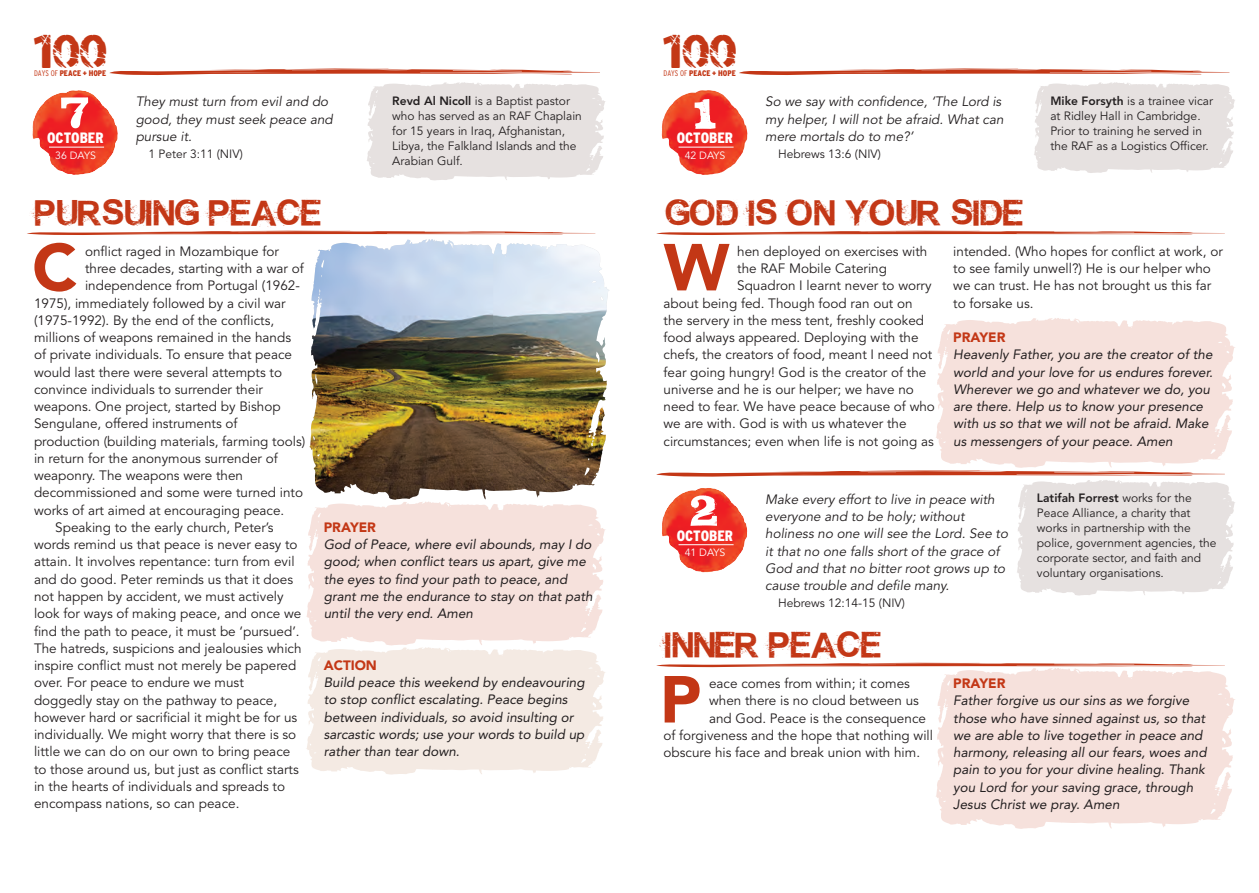
<style>
.page{position:relative;width:1259px;height:893px;background:#fff}
.page>*{position:absolute;margin:0;border:0;box-sizing:border-box;transform-origin:0 0}
.t1{font:900 65.7px "Avenir";color:#c33716}
.t2{font:52.65px "STEAK";color:#fff}
.t3{font:700 46.35px "Neo Trash";letter-spacing:-.01em;color:#c33716}
.t4{font:36px "Shrapnel";letter-spacing:.025em;color:#c33716}
.t5{font:900 condensed 15px "Interstate";color:#fff}
.t6{font:13.5px/17.2px "Avenir";color:#231f20}
.t7{font:italic 13.5px/17.2px "Avenir";color:#231f20}
.t8{font:italic 13.5px/17.2px "Avenir";color:#231f20}
.t9{font:900 13.5px "Avenir";color:#c33716}
.t10{font:12px/15px "Avenir";color:#231f20}
.t11{font:10.5px "Avenir";color:#fff}
.t12{font:900 condensed 8.1px "Interstate";color:#c33716}
.s1{font-weight:300}
.s2{font-weight:800}
</style>
<div class="page">
<svg style="left:306px;top:501px;width:300px;height:274px;background:#f6e8e3"></svg>
<svg style="left:367px;top:82px;width:238px;height:98px;background:#e8e3e2"></svg>
<img style="left:32px;top:90px;width:86px;height:85px">
<hr style="left:49px;top:147px;width:55px;height:1px;background:#fff">
<svg style="left:109px;top:69px;width:491px;height:6px"></svg>
<svg style="left:27px;top:231px;width:568px;height:4px;background:#dd8f7d"></svg>
<img style="left:309px;top:239px;width:297px;height:261px">
<img style="left:432px;top:239px;width:177px;height:192px">
<svg style="left:936px;top:318px;width:299px;height:150px;background:#f6e3df"></svg>
<svg style="left:1034px;top:82px;width:201px;height:91px;background:#e8e3e3"></svg>
<img style="left:661px;top:90px;width:86px;height:85px">
<hr style="left:678px;top:147px;width:55px;height:1px;background:#fff">
<svg style="left:739px;top:68px;width:490px;height:7px"></svg>
<svg style="left:656px;top:231px;width:568px;height:4px;background:#dd8f7d"></svg>
<svg style="left:936px;top:668px;width:299px;height:161px;background:#f6e3df"></svg>
<svg style="left:656px;top:470px;width:579px;height:126px"></svg>
<img style="left:661px;top:488px;width:86px;height:85px">
<hr style="left:678px;top:544px;width:55px;height:1px;background:#fff">
<svg style="left:656px;top:663px;width:568px;height:4px;background:#dd8e7c"></svg>
<h3 class="t3" style="left:34px;top:25px;width:75px">100</h3>
<p class="t12" style="left:34px;top:68px;width:74px"><span class="s1">DAYS OF</span> PEACE + HOPE</p>
<h2 class="t2" style="left:61px;top:69px;width:29px">7</h2>
<p class="t5" style="left:47px;top:129px;width:58px">OCTOBER</p>
<p class="t11" style="left:55px;top:149px;width:42px">36 DAYS</p>
<p class="t8" style="left:136px;top:93px;width:199px">They must turn from evil and do good, they must seek peace and pursue it.</p>
<p class="t10" style="left:148px;top:147px;width:96px">1 Peter 3:11 (NIV)</p>
<h3 class="t4" style="left:35px;top:192px;width:286px">PURSUING PEACE</h3>
<p class="t10" style="left:392px;top:93px;width:191px"><span class="s2">Revd Al Nicoll</span> is a Baptist pastor who has served as an RAF Chaplain for 15 years in Iraq, Afghanistan,<br>Libya, the Falkland Islands and the<br>Arabian Gulf.</p>
<h1 class="t1" style="left:32px;top:211px;width:46px">C</h1>
<p class="t6" style="left:85px;top:243px;width:195px">onflict raged in Mozambique for</p>
<p class="t6" style="left:85px;top:260px;width:220px">three decades, starting with a war of</p>
<p class="t6" style="left:85px;top:277px;width:216px">independence from Portugal (1962-</p>
<p class="t6" style="left:34px;top:295px;width:253px">1975), immediately followed by a civil war</p>
<p class="t6" style="left:34px;top:312px;width:242px">(1975-1992). By the end of the conflicts,</p>
<p class="t6" style="left:34px;top:329px;width:259px">millions of weapons remained in the hands</p>
<p class="t6" style="left:34px;top:346px;width:259px">of private individuals. To ensure that peace</p>
<p class="t6" style="left:34px;top:364px;width:249px">would last there were several attempts to</p>
<p class="t6" style="left:34px;top:381px;width:230px">convince individuals to surrender their</p>
<p class="t6" style="left:34px;top:398px;width:248px">weapons. One project, started by Bishop</p>
<p class="t6" style="left:34px;top:415px;width:205px">Sengulane, offered instruments of</p>
<p class="t6" style="left:34px;top:433px;width:273px">production (building materials, farming tools)</p>
<p class="t6" style="left:34px;top:450px;width:245px">in return for the anonymous surrender of</p>
<p class="t6" style="left:34px;top:467px;width:211px">weaponry. The weapons were then</p>
<p class="t6" style="left:34px;top:484px;width:271px">decommissioned and some were turned into</p>
<p class="t6" style="left:34px;top:502px;width:252px">works of art aimed at encouraging peace.</p>
<p class="t6" style="left:55px;top:519px;width:220px">Speaking to the early church, Peter’s</p>
<p class="t6" style="left:34px;top:536px;width:265px">words remind us that peace is never easy to</p>
<p class="t6" style="left:34px;top:553px;width:262px">attain. It involves repentance: turn from evil</p>
<p class="t6" style="left:34px;top:571px;width:260px">and do good. Peter reminds us that it does</p>
<p class="t6" style="left:34px;top:588px;width:251px">not happen by accident, we must actively</p>
<p class="t6" style="left:34px;top:605px;width:269px">look for ways of making peace, and once we</p>
<p class="t6" style="left:34px;top:622px;width:267px">find the path to peace, it must be ‘pursued’.</p>
<p class="t6" style="left:34px;top:640px;width:269px">The hatreds, suspicions and jealousies which</p>
<p class="t6" style="left:34px;top:657px;width:264px">inspire conflict must not merely be papered</p>
<p class="t6" style="left:34px;top:674px;width:211px">over. For peace to endure we must</p>
<p class="t6" style="left:34px;top:691px;width:245px">doggedly stay on the pathway to peace,</p>
<p class="t6" style="left:34px;top:709px;width:265px">however hard or sacrificial it might be for us</p>
<p class="t6" style="left:34px;top:726px;width:264px">individually. We might worry that there is so</p>
<p class="t6" style="left:34px;top:743px;width:258px">little we can do on our own to bring peace</p>
<p class="t6" style="left:34px;top:760px;width:266px">to those around us, but just as conflict starts</p>
<p class="t6" style="left:34px;top:778px;width:252px">in the hearts of individuals and spreads to</p>
<p class="t6" style="left:34px;top:795px;width:207px">encompass nations, so can peace.</p>
<p class="t9" style="left:324px;top:516px;width:54px">PRAYER</p>
<p class="t7" style="left:324px;top:536px;width:270px">God of Peace, where evil abounds, may I do good; when conflict tears us apart, give me the eyes to find your path to peace, and grant me the endurance to stay on that path until the very end. Amen</p>
<p class="t9" style="left:324px;top:654px;width:55px">ACTION</p>
<p class="t7" style="left:324px;top:674px;width:262px">Build peace this weekend by endeavouring to stop conflict escalating. Peace begins between individuals, so avoid insulting or sarcastic words; use your words to build up rather than tear down.</p>
<h3 class="t3" style="left:663px;top:25px;width:75px">100</h3>
<p class="t12" style="left:663px;top:68px;width:74px"><span class="s1">DAYS OF</span> PEACE + HOPE</p>
<h2 class="t2" style="left:695px;top:69px;width:23px">1</h2>
<p class="t5" style="left:676px;top:129px;width:58px">OCTOBER</p>
<p class="t11" style="left:684px;top:149px;width:42px">42 DAYS</p>
<p class="t8" style="left:765px;top:93px;width:240px">So we say with confidence, ‘The Lord is my helper, I will not be afraid. What can mere mortals do to me?’</p>
<p class="t10" style="left:778px;top:147px;width:104px">Hebrews 13:6 (NIV)</p>
<h3 class="t4" style="left:664px;top:192px;width:359px">God IS ON YOUR SIDE</h3>
<p class="t10" style="left:1050px;top:93px;width:164px"><span class="s2">Mike Forsyth</span> is a trainee vicar at Ridley Hall in Cambridge.<br>Prior to training he served in the RAF as a Logistics Officer.</p>
<h1 class="t1" style="left:664px;top:211px;width:67px">W</h1>
<p class="t6" style="left:737px;top:243px;width:192px">hen deployed on exercises with</p>
<p class="t6" style="left:737px;top:260px;width:151px">the RAF Mobile Catering</p>
<p class="t6" style="left:737px;top:277px;width:196px">Squadron I learnt never to worry</p>
<p class="t6" style="left:663px;top:295px;width:251px">about being fed. Though food ran out on</p>
<p class="t6" style="left:663px;top:312px;width:262px">the servery in the mess tent, freshly cooked</p>
<p class="t6" style="left:663px;top:329px;width:257px">food always appeared. Deploying with the</p>
<p class="t6" style="left:663px;top:346px;width:270px">chefs, the creators of food, meant I need not</p>
<p class="t6" style="left:663px;top:364px;width:264px">fear going hungry! God is the creator of the</p>
<p class="t6" style="left:663px;top:381px;width:252px">universe and he is our helper; we have no</p>
<p class="t6" style="left:663px;top:398px;width:273px">need to fear. We have peace because of who</p>
<p class="t6" style="left:663px;top:415px;width:244px">we are with. God is with us whatever the</p>
<p class="t6" style="left:663px;top:433px;width:272px">circumstances; even when life is not going as</p>
<p class="t6" style="left:953px;top:243px;width:271px">intended. (Who hopes for conflict at work, or to see family unwell?) He is our helper who we can trust. He has not brought us this far to forsake us.</p>
<p class="t9" style="left:953px;top:326px;width:54px">PRAYER</p>
<p class="t7" style="left:953px;top:346px;width:261px">Heavenly Father, you are the creator of the world and your love for us endures forever.<br>Wherever we go and whatever we do, you are there. Help us to know your presence with us so that we will not be afraid. Make us messengers of your peace. Amen</p>
<p class="t8" style="left:765px;top:491px;width:244px">Make every effort to live in peace with everyone and to be holy; without holiness no one will see the Lord. See to it that no one falls short of the grace of God and that no bitter root grows up to cause trouble and defile many.</p>
<p class="t10" style="left:778px;top:596px;width:128px">Hebrews 12:14-15 (NIV)</p>
<h3 class="t4" style="left:664px;top:624px;width:217px">INNER PEACE</h3>
<h2 class="t2" style="left:690px;top:466px;width:29px">2</h2>
<p class="t5" style="left:676px;top:527px;width:58px">OCTOBER</p>
<p class="t11" style="left:684px;top:546px;width:42px">41 DAYS</p>
<p class="t10" style="left:1037px;top:491px;width:181px"><span class="s2">Latifah Forrest</span> works for the<br>Peace Alliance, a charity that works in partnership with the police, government agencies, the corporate sector, and faith and voluntary organisations.</p>
<h1 class="t1" style="left:660px;top:643px;width:43px">P</h1>
<p class="t6" style="left:709px;top:675px;width:202px">eace comes from within; it comes</p>
<p class="t6" style="left:709px;top:692px;width:211px">when there is no cloud between us</p>
<p class="t6" style="left:709px;top:709px;width:218px">and God. Peace is the consequence</p>
<p class="t6" style="left:663px;top:727px;width:271px">of forgiveness and the hope that nothing will</p>
<p class="t6" style="left:663px;top:744px;width:258px">obscure his face and break union with him.</p>
<p class="t9" style="left:953px;top:672px;width:54px">PRAYER</p>
<p class="t7" style="left:953px;top:692px;width:255px">Father forgive us our sins as we forgive those who have sinned against us, so that we are able to live together in peace and harmony, releasing all our fears, woes and pain to you for your divine healing. Thank you Lord for your saving grace, through Jesus Christ we pray. Amen</p>
</div>
